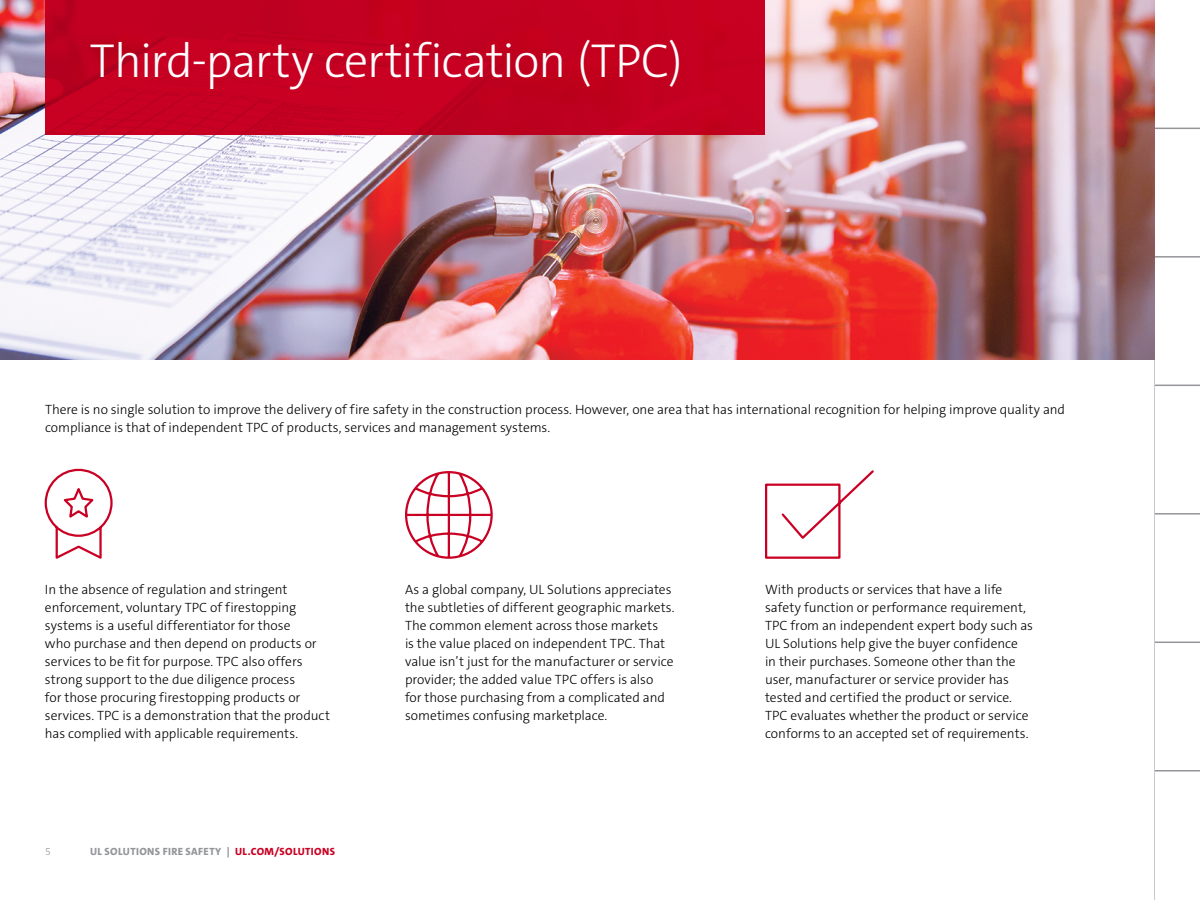
<style>
.page{position:relative;width:1200px;height:900px;background:#fff}
.page>*{position:absolute;margin:0;border:0;box-sizing:border-box;transform-origin:0 0}
.t1{font:300 48px "The Sans C5";letter-spacing:-.02em;color:#fff}
.t2{font:300 13.5px/18px "The Sans C5";color:#000}
.t3{font:800 10.5px "The Sans C5";letter-spacing:.04em;color:#939598}
.t4{font:300 10.5px "The Sans C5";color:#939598}
.s1{color:#ca0123}
</style>
<div class="page">
<img style="left:0;top:0;width:1155px;height:360px">
<hr style="left:1155px;top:128px;width:45px;height:1px;background:#939598">
<hr style="left:1155px;top:256px;width:45px;height:2px;background:#939598">
<hr style="left:1155px;top:385px;width:45px;height:1px;background:#939598">
<hr style="left:1155px;top:513px;width:45px;height:2px;background:#939598">
<hr style="left:1155px;top:642px;width:45px;height:1px;background:#939598">
<hr style="left:1155px;top:770px;width:45px;height:2px;background:#939598">
<div style="left:45px;top:0;width:720px;height:135px;background:#c30021"></div>
<svg style="left:44px;top:468px;width:69px;height:91px"></svg>
<svg style="left:405px;top:471px;width:88px;height:88px"></svg>
<svg style="left:765px;top:470px;width:109px;height:89px"></svg>
<h1 class="t1" style="left:90px;top:30px;width:594px">Third-party certification (TPC)</h1>
<p class="t2" style="left:45px;top:401px;width:1022px">There is no single solution to improve the delivery of fire safety in the construction process. However, one area that has international recognition for helping improve quality and compliance is that of independent TPC of products, services and management systems.</p>
<p class="t2" style="left:45px;top:581px;width:286px">In the absence of regulation and stringent enforcement, voluntary TPC of firestopping systems is a useful differentiator for those<br>who purchase and then depend on products or services to be fit for purpose. TPC also offers strong support to the due diligence process<br>for those procuring firestopping products or services. TPC is a demonstration that the product has complied with applicable requirements.</p>
<p class="t2" style="left:405px;top:581px;width:271px">As a global company, UL Solutions appreciates the subtleties of different geographic markets.<br>The common element across those markets<br>is the value placed on independent TPC. That value isn’t just for the manufacturer or service provider; the added value TPC offers is also<br>for those purchasing from a complicated and sometimes confusing marketplace.</p>
<p class="t2" style="left:765px;top:581px;width:270px">With products or services that have a life safety function or performance requirement, TPC from an independent expert body such as UL Solutions help give the buyer confidence<br>in their purchases. Someone other than the user, manufacturer or service provider has tested and certified the product or service.<br>TPC evaluates whether the product or service conforms to an accepted set of requirements.</p>
<p class="t4" style="left:45px;top:845px;width:7px">5</p>
<p class="t3" style="left:90px;top:845px;width:247px">UL SOLUTIONS FIRE SAFETY | <span class="s1">UL.COM/SOLUTIONS</span></p>
</div>
